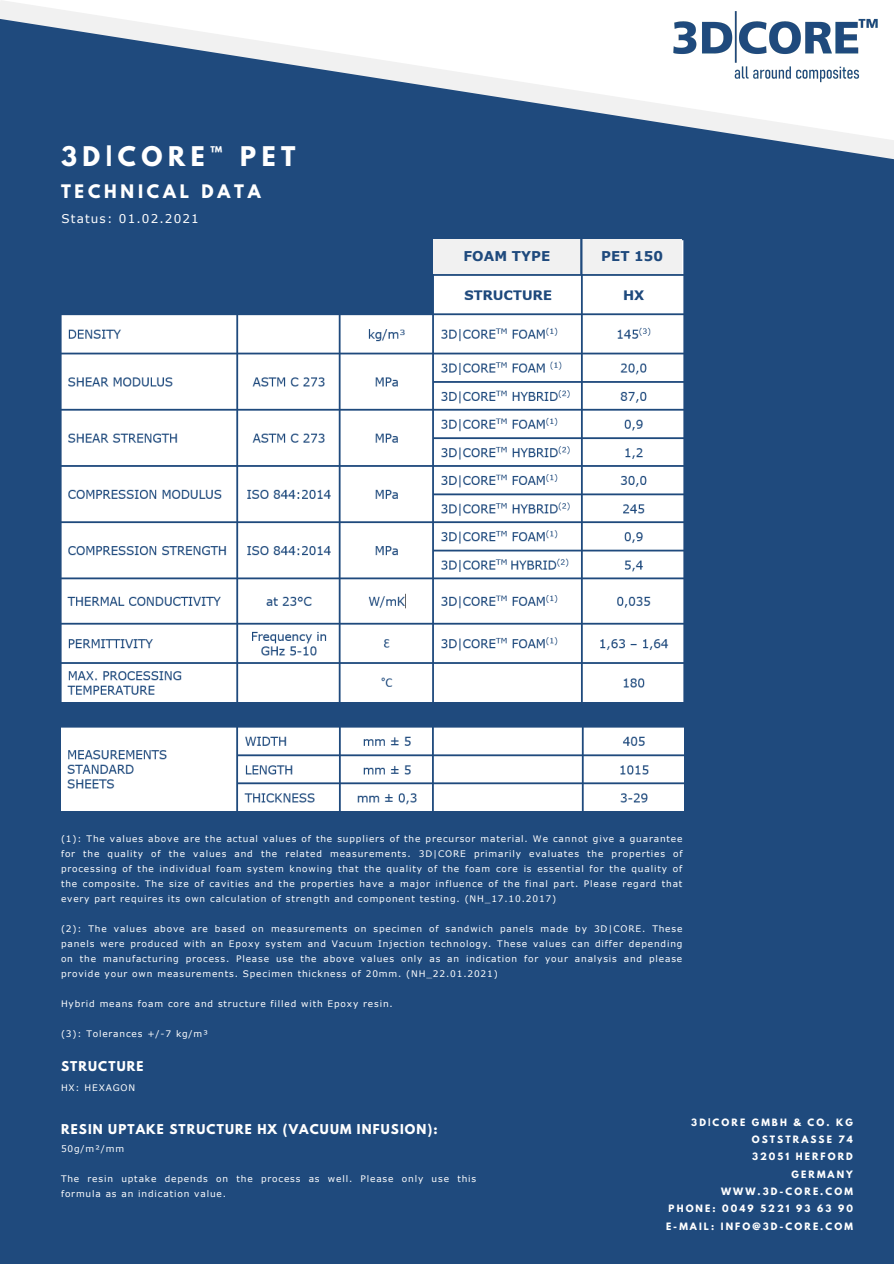
<style>
.page{position:relative;width:894px;height:1264px;background:#fff}
.page>*{position:absolute;margin:0;border:0;box-sizing:border-box;transform-origin:0 0}
.t1{font:700 24px "League Spartan";letter-spacing:.23em;color:#fff}
.t2{font:700 16.5px "League Spartan";letter-spacing:.23em;color:#fff}
.t3{font:700 13.5px "Verdana";letter-spacing:.005em;color:#1f4a7d}
.t4{font:700 12px "League Spartan";letter-spacing:.095em;color:#fff}
.t5{font:12px "Verdana";letter-spacing:.095em;color:#fff}
.t6{font:9px/15px "Verdana";letter-spacing:.095em;color:#fff;text-align:justify}
.t7{font:700 9px "League Spartan";letter-spacing:.23em;color:#fff}
</style>
<div class="page">
<div style="left:0;top:17px;width:893px;height:1246px;background:#1f4a7d"></div>
<img style="left:663px;top:11px;width:230px;height:78px">
<img style="left:61px;top:239px;width:621px;height:462px">
<img style="left:61px;top:727px;width:621px;height:83px">
<div style="left:433px;top:239px;width:249px;height:35px;background:#f1f1f1"></div>
<hr style="left:580px;top:231px;width:2px;height:43px;background:#1f4a7d">
<p class="t1" style="left:61px;top:144px;width:236px">3D|CORE™ PET</p>
<p class="t2" style="left:61px;top:183px;width:201px">TECHNICAL DATA</p>
<p class="t5" style="left:62px;top:210px;width:139px">Status: 01.02.2021</p>
<p class="t3" style="left:463px;top:248px;width:88px">FOAM TYPE</p>
<p class="t3" style="left:601px;top:248px;width:64px">PET 150</p>
<p class="t6" style="left:61px;top:830px;width:623px">(1): The values above are the actual values of the suppliers of the precursor material. We cannot give a guarantee for the quality of the values and the related measurements. 3D|CORE primarily evaluates the properties of processing of the individual foam system knowing that the quality of the foam core is essential for the quality of the composite. The size of cavities and the properties have a major influence of the final part. Please regard that every part requires its own calculation of strength and component testing. (NH_17.10.2017)</p>
<p class="t6" style="left:61px;top:920px;width:622px">(2): The values above are based on measurements on specimen of sandwich panels made by 3D|CORE. These panels were produced with an Epoxy system and Vacuum Injection technology. These values can differ depending on the manufacturing process. Please use the above values only as an indication for your analysis and please provide your own measurements. Specimen thickness of 20mm. (NH_22.01.2021)</p>
<p class="t6" style="left:61px;top:995px;width:333px">Hybrid means foam core and structure filled with Epoxy resin.</p>
<p class="t6" style="left:61px;top:1025px;width:148px">(3): Tolerances +/-7 kg/m³</p>
<p class="t4" style="left:61px;top:1059px;width:84px">STRUCTURE</p>
<p class="t6" style="left:61px;top:1079px;width:76px">HX: HEXAGON</p>
<p class="t4" style="left:61px;top:1122px;width:378px">RESIN UPTAKE STRUCTURE HX (VACUUM INFUSION):</p>
<p class="t6" style="left:61px;top:1140px;width:65px">50g/m²/mm</p>
<p class="t6" style="left:61px;top:1170px;width:416px">The resin uptake depends on the process as well. Please only use this formula as an indication value.</p>
<p class="t7" style="left:691px;top:1117px;width:163px">3D|CORE GMBH &amp; CO. KG</p>
<p class="t7" style="left:751px;top:1135px;width:103px">OSTSTRASSE 74</p>
<p class="t7" style="left:751px;top:1152px;width:102px">32051 HERFORD</p>
<p class="t7" style="left:791px;top:1169px;width:63px">GERMANY</p>
<p class="t7" style="left:720px;top:1186px;width:133px">WWW.3D-CORE.COM</p>
<p class="t7" style="left:668px;top:1204px;width:186px">PHONE: 0049 5221 93 63 90</p>
<p class="t7" style="left:665px;top:1221px;width:188px">E-MAIL: INFO@3D-CORE.COM</p>
</div>
